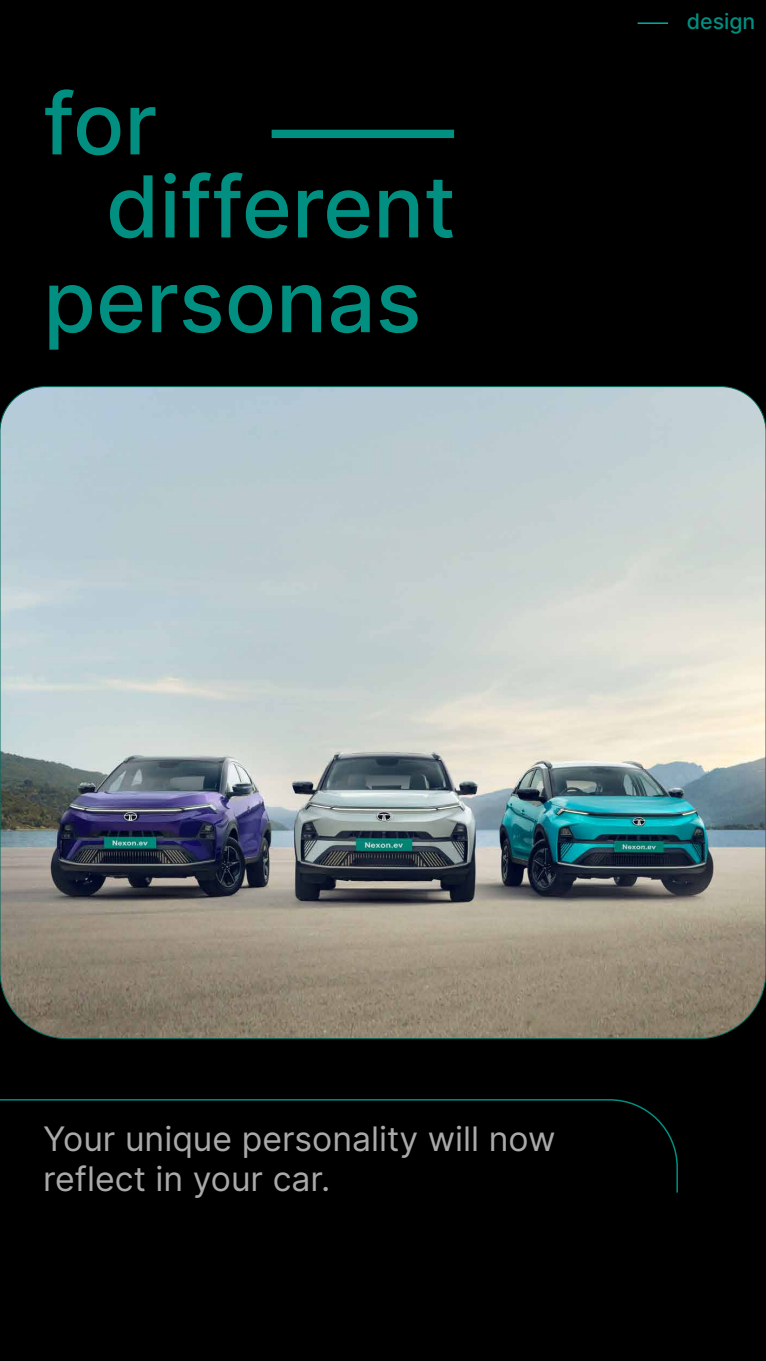
<style>
.page{position:relative;width:766px;height:1361px;background:#fff}
.page>*{position:absolute;margin:0;border:0;box-sizing:border-box;transform-origin:0 0}
.t1{font:500 85.35px/83px "Inter";color:#008f81}
.t2{font:33.75px/40.5px "Inter";color:#a9a9a9}
.t3{font:500 21.3px "Inter";color:#008f81}
</style>
<div class="page">
<div style="left:0;top:0;width:765px;height:1361px;background:#000"></div>
<hr style="left:637px;top:22px;width:31px;height:2px;background:#00af9e">
<div style="left:271px;top:130px;width:183px;height:8px;background:#008f81"></div>
<img style="left:0;top:386px;width:765px;height:653px">
<svg style="left:0;top:1099px;width:678px;height:94px"></svg>
<h1 class="t1" style="left:106px;top:80px;width:351px;text-indent:-63px">for different</h1>
<h1 class="t1" style="left:43px;top:257px;width:379px">personas</h1>
<p class="t3" style="left:686px;top:6px;width:70px">design</p>
<p class="t2" style="left:43px;top:1117px;width:513px">Your unique personality will now reflect in your car.</p>
</div>
